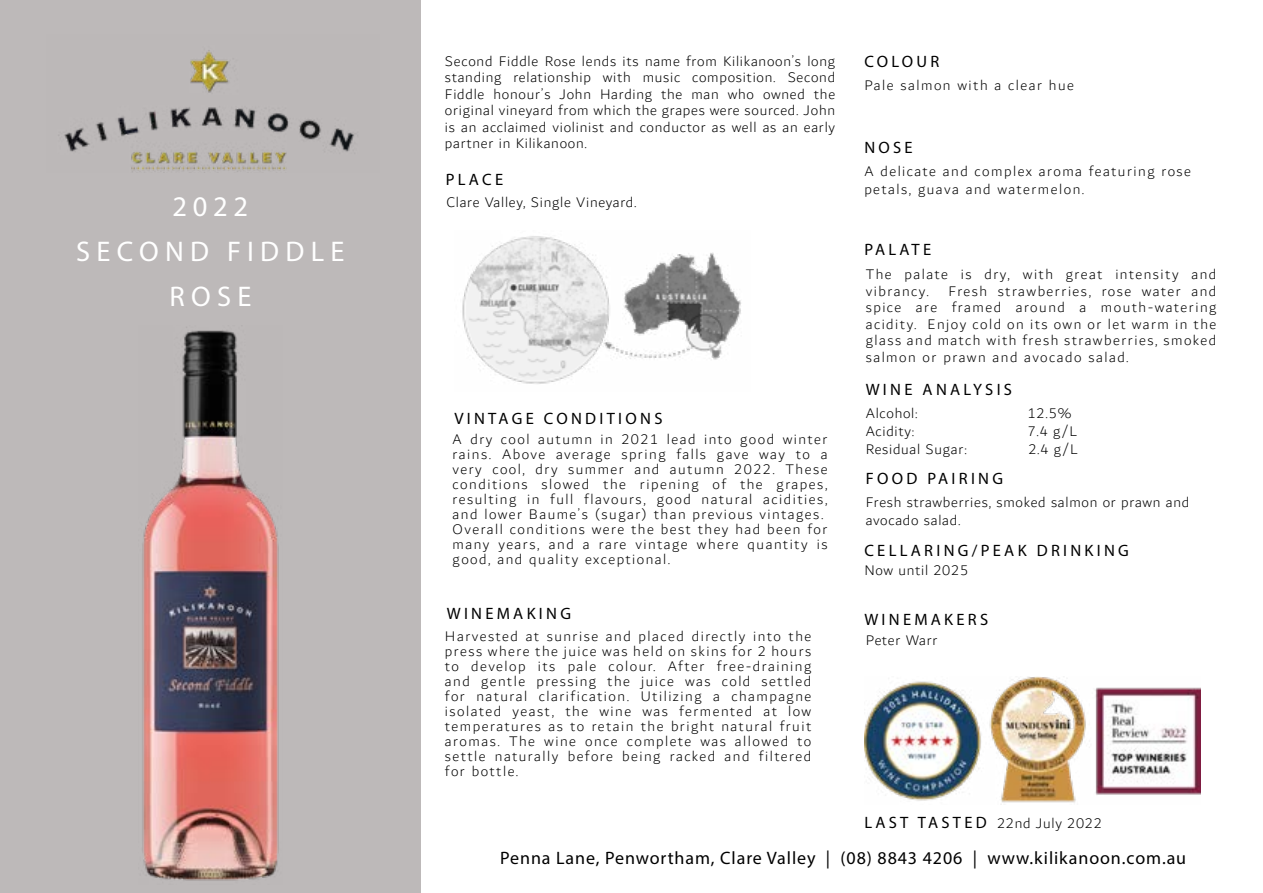
<style>
.page{position:relative;width:1263px;height:893px;background:#fff}
.page>*{position:absolute;margin:0;border:0;box-sizing:border-box;transform-origin:0 0}
.t1{font:28.5px/45px "Myriad Pro";letter-spacing:.22em;color:#fff;text-align:center}
.t2{font:18px "Myriad Pro";letter-spacing:.05em;color:#000}
.t3{font:16.5px "Myriad Pro";letter-spacing:.2em;color:#000}
.t4{font:300 15px/15px "Dubai";letter-spacing:.1em;color:#000}
.t5{font:300 15px/18px "Dubai";letter-spacing:.05em;color:#000}
.t6{font:300 15px "Dubai";letter-spacing:.04em;color:#000}
.s1{font-family:"Myriad Pro";font-weight:400;font-size:16.5px}
</style>
<div class="page">
<div style="left:0;top:0;width:421px;height:893px;background:#bdb9b9"></div>
<img style="left:462px;top:236px;width:279px;height:148px">
<img style="left:58px;top:50px;width:296px;height:123px">
<img style="left:864px;top:676px;width:336px;height:127px">
<img style="left:142px;top:327px;width:137px;height:554px">
<p class="t4" style="left:445px;top:53px;width:392px;line-height:16.5px;text-align:justify">Second Fiddle Rose lends its name from Kilikanoon’s long standing relationship with music composition. Second Fiddle honour’s John Harding the man who owned the original vineyard from which the grapes were sourced. John is an acclaimed violinist and conductor as well as an early partner in Kilikanoon.</p>
<p class="t3" style="left:446px;top:169px;width:59px">PLACE</p>
<h1 class="t1" style="left:76px;top:183px;width:270px">2022<br>SECOND FIDDLE<br>ROSE</h1>
<p class="t5" style="left:446px;top:193px;width:192px">Clare Valley, Single Vineyard.</p>
<p class="t3" style="left:454px;top:408px;width:210px">VINTAGE CONDITIONS</p>
<p class="t4" style="left:453px;top:432px;width:376px">A dry cool autumn in 2021 lead into good winter rains. Above average spring falls gave way to a very cool, dry summer and autumn 2022. These conditions slowed the ripening of the grapes, resulting in full flavours, good natural acidities, and lower Baume’s (sugar) than previous vintages.<br>Overall conditions were the best they had been for many years, and a rare vintage where quantity is good, and quality exceptional.</p>
<p class="t3" style="left:447px;top:603px;width:126px">WINEMAKING</p>
<p class="t4" style="left:445px;top:629px;width:368px;text-align:justify">Harvested at sunrise and placed directly into the press where the juice was held on skins for 2 hours to develop its pale colour. After free-draining and gentle pressing the juice was cold settled for natural clarification. Utilizing a champagne isolated yeast, the wine was fermented at low temperatures as to retain the bright natural fruit aromas. The wine once complete was allowed to settle naturally before being racked and filtered for bottle.</p>
<p class="t3" style="left:864px;top:51px;width:77px">COLOUR</p>
<p class="t4" style="left:864px;top:78px;width:211px">Pale salmon with a clear hue</p>
<p class="t3" style="left:864px;top:138px;width:50px">NOSE</p>
<p class="t4" style="left:864px;top:162px;width:328px;line-height:18px">A delicate and complex aroma featuring rose petals, guava and watermelon.</p>
<p class="t3" style="left:864px;top:240px;width:68px">PALATE</p>
<p class="t4" style="left:866px;top:267px;width:352px;line-height:16.5px">The palate is dry, with great intensity and vibrancy.</p>
<p class="t4" style="left:866px;top:283px;width:352px;line-height:16.5px;text-align:justify;text-indent:83px">Fresh strawberries, rose water and spice are framed around a mouth-watering acidity. Enjoy cold on its own or let warm in the glass and match with fresh strawberries, smoked salmon or prawn and avocado salad.</p>
<p class="t3" style="left:866px;top:380px;width:148px">WINE ANALYSIS</p>
<p class="t5" style="left:866px;top:404px;width:53px">Alcohol:</p>
<p class="t4" style="left:1028px;top:406px;width:46px">12.5%</p>
<p class="t5" style="left:866px;top:422px;width:50px">Acidity:</p>
<p class="t4" style="left:1028px;top:424px;width:51px">7.4 g/L</p>
<p class="t5" style="left:866px;top:440px;width:103px">Residual Sugar:</p>
<p class="t4" style="left:1028px;top:442px;width:51px">2.4 g/L</p>
<p class="t3" style="left:866px;top:468px;width:139px">FOOD PAIRING</p>
<p class="t5" style="left:866px;top:493px;width:325px">Fresh strawberries, smoked salmon or prawn and avocado salad.</p>
<p class="t3" style="left:864px;top:540px;width:266px">CELLARING/PEAK DRINKING</p>
<p class="t5" style="left:864px;top:561px;width:105px">Now until 2025</p>
<p class="t3" style="left:864px;top:609px;width:125px">WINEMAKERS</p>
<p class="t6" style="left:866px;top:629px;width:73px">Peter Warr</p>
<p class="t5" style="left:864px;top:815px;width:239px"><span class="s1">LAST TASTED</span> 22nd July 2022</p>
<p class="t2" style="left:500px;top:847px;width:687px">Penna Lane, Penwortham, Clare Valley | (08) 8843 4206 | www.kilikanoon.com.au</p>
</div>
